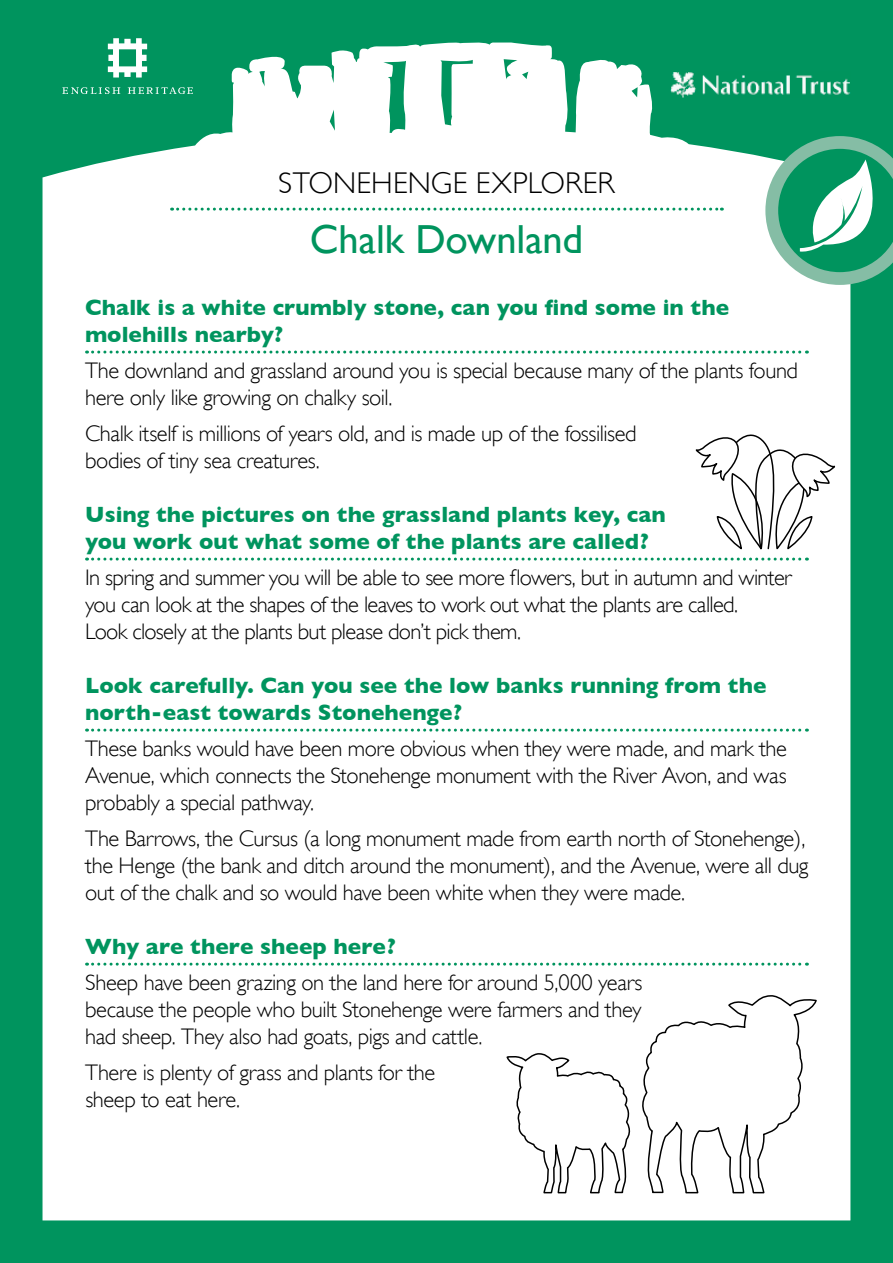
<style>
.page{position:relative;width:893px;height:1263px;background:#00945e}
.page>*{position:absolute;margin:0;border:0;box-sizing:border-box;transform-origin:0 0}
.t1{font:40.5px "Gill Sans";letter-spacing:-.005em;color:#00945e}
.t2{font:300 30px "Gill Sans";letter-spacing:.005em;color:#000}
.t3{font:300 22.5px/27px "Gill Sans";letter-spacing:-.02em;color:#000}
.t4{font:700 22.5px/27px "Gill Sans";color:#00945e}
</style>
<div class="page">
<div style="left:43px;top:42px;width:807px;height:1178px;background:#fff"></div>
<svg style="left:172px;top:208px;width:550px;height:3px"></svg>
<svg style="left:87px;top:351px;width:720px;height:3px"></svg>
<svg style="left:87px;top:729px;width:720px;height:3px"></svg>
<svg style="left:87px;top:963px;width:720px;height:3px"></svg>
<svg style="left:765px;top:136px;width:128px;height:149px"></svg>
<div style="left:638px;top:992px;width:180px;height:229px;background:#fff"></div>
<svg style="left:506px;top:1049px;width:127px;height:172px;background:#f0f1f0"></svg>
<div style="left:87px;top:428px;width:749px;height:144px;background:#fff"></div>
<svg style="left:62px;top:87px;width:58px;height:7px"></svg>
<svg style="left:128px;top:87px;width:65px;height:7px"></svg>
<svg style="left:108px;top:38px;width:39px;height:40px"></svg>
<h2 class="t2" style="left:278px;top:165px;width:338px">STONEHENGE EXPLORER</h2>
<h1 class="t1" style="left:310px;top:215px;width:275px">Chalk Downland</h1>
<p class="t4" style="left:85px;top:293px;width:646px">Chalk is a white crumbly stone, can you find some in the molehills nearby?</p>
<p class="t3" style="left:85px;top:356px;width:715px">The downland and grassland around you is special because many of the plants found here only like growing on chalky soil.</p>
<p class="t3" style="left:85px;top:419px;width:553px">Chalk itself is millions of years old, and is made up of the fossilised bodies of tiny sea creatures.</p>
<p class="t4" style="left:85px;top:500px;width:582px">Using the pictures on the grassland plants key, can you work out what some of the plants are called?</p>
<p class="t3" style="left:85px;top:563px;width:708px">In spring and summer you will be able to see more flowers, but in autumn and winter you can look at the shapes of the leaves to work out what the plants are called.<br>Look closely at the plants but please don’t pick them.</p>
<p class="t4" style="left:85px;top:671px;width:683px">Look carefully. Can you see the low banks running from the north-east towards Stonehenge?</p>
<p class="t3" style="left:85px;top:734px;width:703px;text-align:justify">These banks would have been more obvious when they were made, and mark the Avenue, which connects the Stonehenge monument with the River Avon, and was probably a special pathway.</p>
<p class="t3" style="left:85px;top:824px;width:725px">The Barrows, the Cursus (a long monument made from earth north of Stonehenge), the Henge (the bank and ditch around the monument), and the Avenue, were all dug out of the chalk and so would have been white when they were made.</p>
<p class="t4" style="left:85px;top:932px;width:312px">Why are there sheep here?</p>
<p class="t3" style="left:85px;top:968px;width:559px;text-align:justify">Sheep have been grazing on the land here for around 5,000 years because the people who built Stonehenge were farmers and they had sheep. They also had goats, pigs and cattle.</p>
<p class="t3" style="left:85px;top:1058px;width:351px">There is plenty of grass and plants for the sheep to eat here.</p>
</div>
